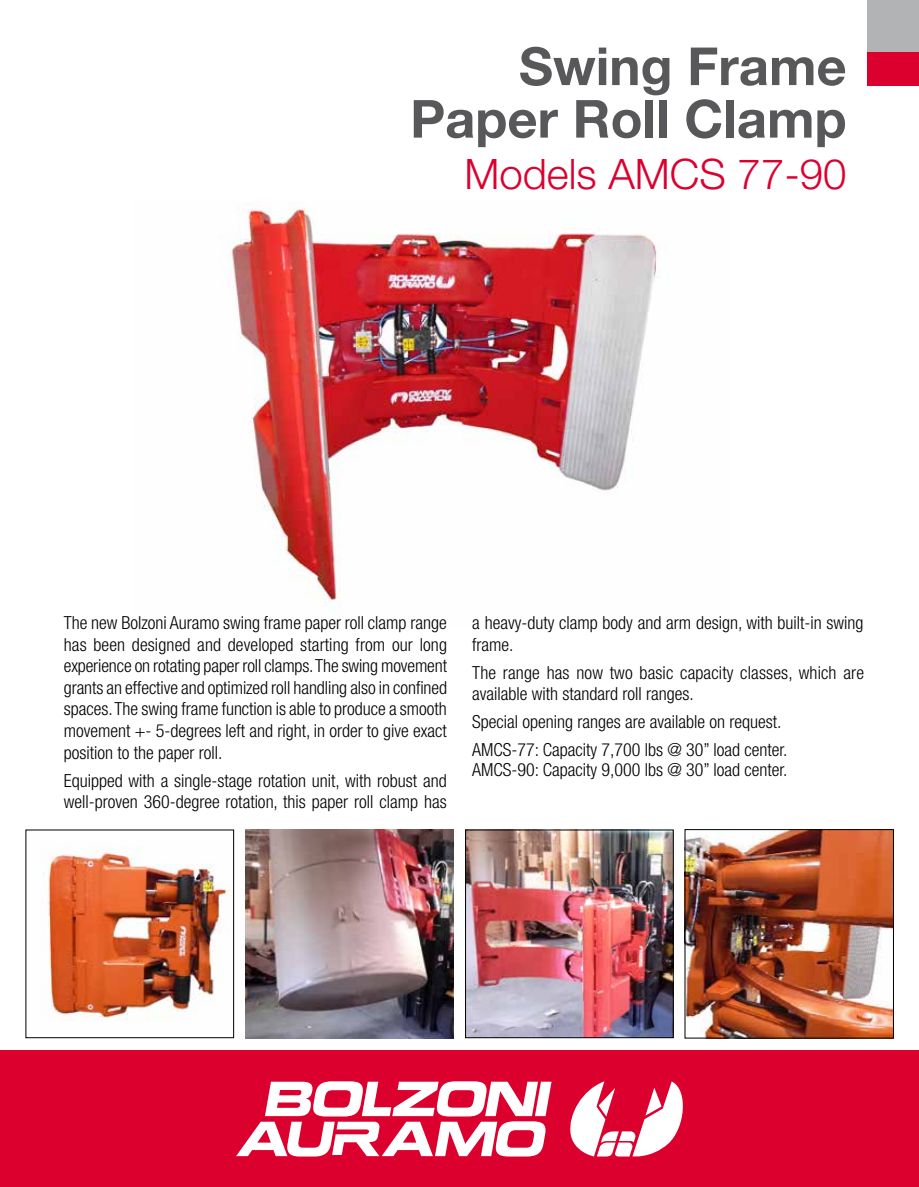
<style>
.page{position:relative;width:919px;height:1187px;background:#fff}
.page>*{position:absolute;margin:0;border:0;box-sizing:border-box;transform-origin:0 0}
.t1{font:700 52.5px/52.5px "Helvetica Neue LT Std";color:#58585a;text-align:right}
.t2{font:300 42px "Helvetica Neue LT Std";color:#dc002e}
.t3{font:300 condensed 18px/21.6px "Helvetica Neue LT Std";color:#000}
</style>
<div class="page">
<div style="left:0;top:1050px;width:918px;height:136px;background:#dc002e"></div>
<svg style="left:570px;top:1081px;width:113px;height:76px"></svg>
<svg style="left:236px;top:1081px;width:315px;height:75px"></svg>
<div style="left:867px;top:51px;width:51px;height:34px;background:#dc002e"></div>
<div style="left:867px;top:0;width:51px;height:51px;background:#b1b3b4"></div>
<img style="left:225px;top:207px;width:435px;height:396px">
<img style="left:467px;top:831px;width:204px;height:204px">
<div style="left:465px;top:829px;width:208px;height:208px;border:1px solid #000"></div>
<img style="left:43px;top:846px;width:189px;height:175px">
<img style="left:686px;top:831px;width:205px;height:205px">
<div style="left:684px;top:829px;width:209px;height:209px;border:1px solid #000"></div>
<img style="left:245px;top:829px;width:209px;height:208px">
<h1 class="t1" style="left:410px;top:39px;width:438px">Swing Frame<br>Paper Roll Clamp</h1>
<h2 class="t2" style="left:464px;top:148px;width:383px">Models AMCS 77-90</h2>
<p class="t3" style="left:64px;top:611px;width:385px;text-align:justify">The new Bolzoni Auramo swing frame paper roll clamp range has been designed and developed starting from our long experience on rotating paper roll clamps. The swing movement grants an effective and optimized roll handling also in confined spaces. The swing frame function is able to produce a smooth movement +- 5-degrees left and right, in order to give exact position to the paper roll.</p>
<p class="t3" style="left:64px;top:769px;width:384px">Equipped with a single-stage rotation unit, with robust and well-proven 360-degree rotation, this paper roll clamp has</p>
<p class="t3" style="left:472px;top:611px;width:393px">a heavy-duty clamp body and arm design, with built-in swing frame.</p>
<p class="t3" style="left:472px;top:661px;width:393px">The range has now two basic capacity classes, which are available with standard roll ranges.</p>
<p class="t3" style="left:472px;top:707px;width:316px;line-height:27.9px">Special opening ranges are available on request.<br>AMCS-77: Capacity 7,700 lbs @ 30” load center.</p>
<p class="t3" style="left:472px;top:758px;width:316px">AMCS-90: Capacity 9,000 lbs @ 30” load center.</p>
</div>
